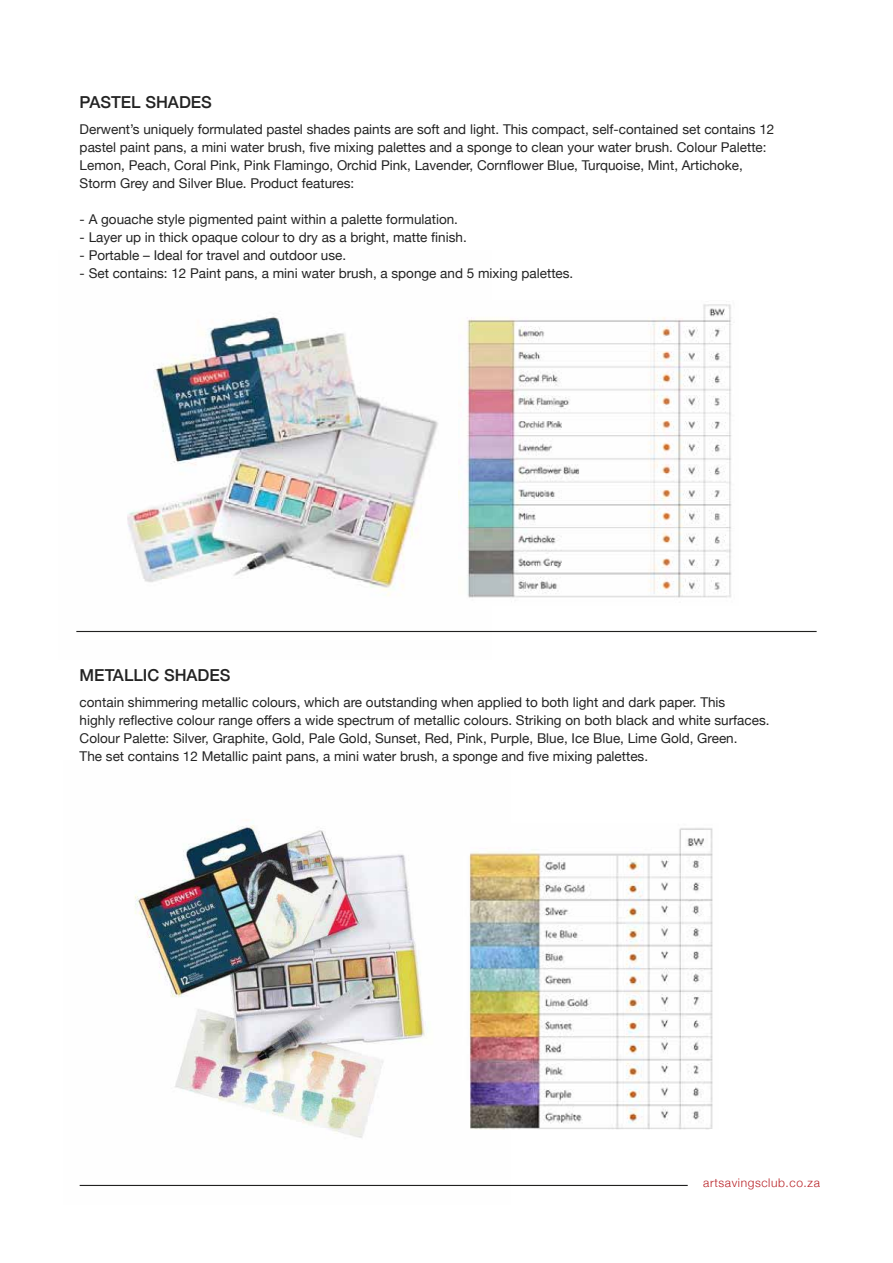
<style>
.page{position:relative;width:893px;height:1263px;background:#fff}
.page>*{position:absolute;margin:0;border:0;box-sizing:border-box;transform-origin:0 0}
.t1{font:500 16.5px "Helvetica Neue";color:#232323}
.t2{font:13.5px/18px "Helvetica Neue";color:#232323}
.t3{font:300 12px "Helvetica Neue";letter-spacing:.05em;color:#b82126}
</style>
<div class="page">
<img style="left:79px;top:825px;width:431px;height:361px">
<img style="left:77px;top:316px;width:414px;height:317px">
<hr style="left:80px;top:1185px;width:608px;height:1px;background:#212120">
<hr style="left:76px;top:631px;width:741px;height:1px;background:#212120">
<img style="left:458px;top:304px;width:274px;height:302px">
<img style="left:463px;top:825px;width:250px;height:305px">
<p class="t1" style="left:80px;top:88px;width:134px">PASTEL SHADES</p>
<p class="t2" style="left:80px;top:121px;width:696px">Derwent’s uniquely formulated pastel shades paints are soft and light. This compact, self-contained set contains 12 pastel paint pans, a mini water brush, five mixing palettes and a sponge to clean your water brush. Colour Palette:<br>Lemon, Peach, Coral Pink, Pink Flamingo, Orchid Pink, Lavender, Cornflower Blue, Turquoise, Mint, Artichoke, Storm Grey and Silver Blue. Product features:</p>
<p class="t2" style="left:80px;top:211px;width:380px">- A gouache style pigmented paint within a palette formulation.</p>
<p class="t2" style="left:80px;top:229px;width:389px">- Layer up in thick opaque colour to dry as a bright, matte finish.</p>
<p class="t2" style="left:80px;top:247px;width:268px">- Portable – Ideal for travel and outdoor use.</p>
<p class="t2" style="left:80px;top:265px;width:495px">- Set contains: 12 Paint pans, a mini water brush, a sponge and 5 mixing palettes.</p>
<p class="t1" style="left:80px;top:661px;width:152px">METALLIC SHADES</p>
<p class="t2" style="left:80px;top:694px;width:691px">contain shimmering metallic colours, which are outstanding when applied to both light and dark paper. This<br>highly reflective colour range offers a wide spectrum of metallic colours. Striking on both black and white surfaces.<br>Colour Palette: Silver, Graphite, Gold, Pale Gold, Sunset, Red, Pink, Purple, Blue, Ice Blue, Lime Gold, Green.<br>The set contains 12 Metallic paint pans, a mini water brush, a sponge and five mixing palettes.</p>
<p class="t3" style="left:703px;top:1173px;width:118px">artsavingsclub.co.za</p>
</div>
